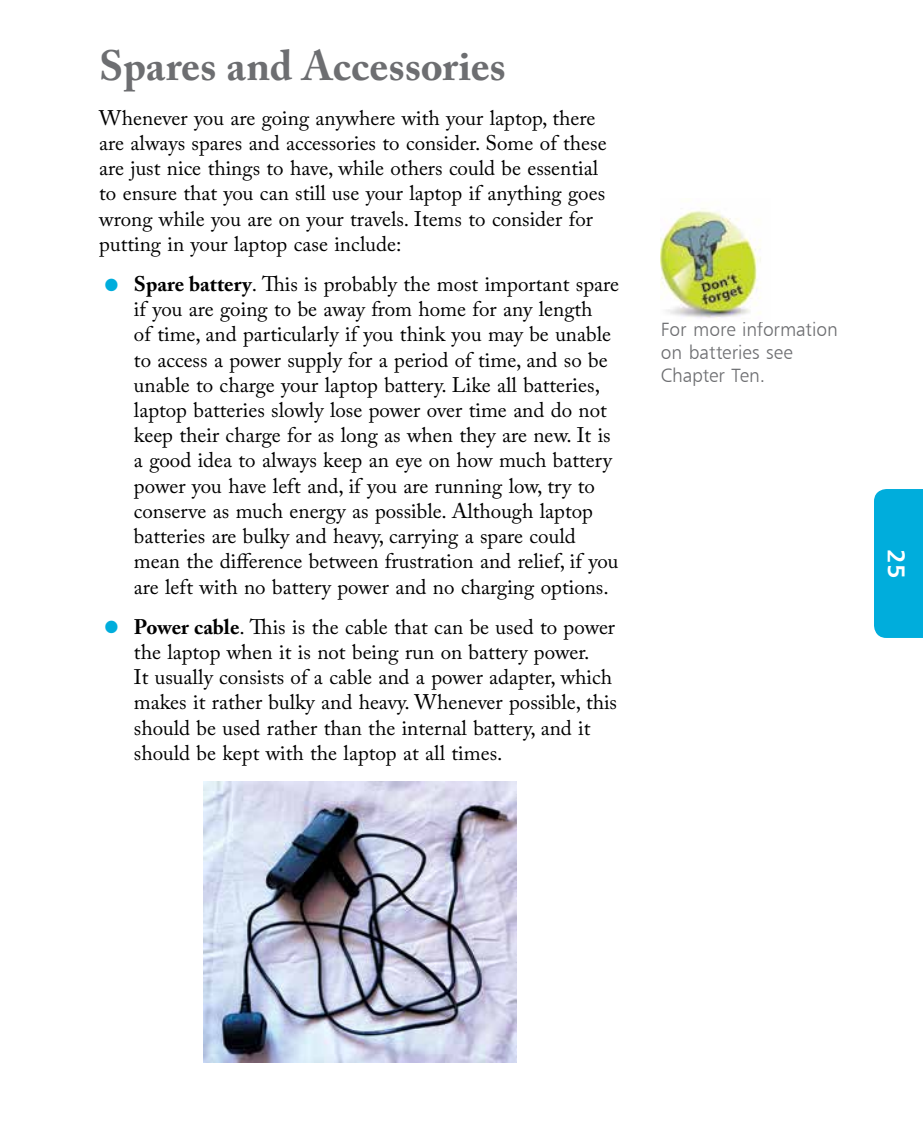
<style>
.page{position:relative;width:923px;height:1127px;background:#fff}
.page>*{position:absolute;margin:0;border:0;box-sizing:border-box;transform-origin:0 0}
.t1{font:700 42px "Adobe Caslon Pro";color:#6d6e71}
.t2{font:24.5px "Humanist 777 BT Bold B";color:#fff}
.t3{font:21px/25.2px "Adobe Caslon Pro";color:#000}
.t4{font:19.25px/23.1px "Humanist 777 BT Light B";letter-spacing:-.005em;color:#6d6e71}
.s1{font-family:"Humanist 777 BT Bold B";font-size:42px;color:#00addc}
.s2{font-weight:700}
</style>
<div class="page">
<div style="left:874px;top:489px;width:49px;height:148px;background:#00addc"></div>
<img style="left:203px;top:781px;width:313px;height:280px">
<img style="left:661px;top:208px;width:100px;height:111px">
<h1 class="t1" style="left:99px;top:41px;width:408px">Spares and Accessories</h1>
<p class="t3" style="left:99px;top:105px;width:509px">Whenever you are going anywhere with your laptop, there are always spares and accessories to consider. Some of these are just nice things to have, while others could be essential to ensure that you can still use your laptop if anything goes wrong while you are on your travels. Items to consider for putting in your laptop case include:</p>
<p class="t3" style="left:134px;top:271px;width:486px;text-indent:-35px"><span class="s1">•</span> <span class="s2">Spare battery</span>. This is probably the most important spare if you are going to be away from home for any length<br>of time, and particularly if you think you may be unable to access a power supply for a period of time, and so be unable to charge your laptop battery. Like all batteries, laptop batteries slowly lose power over time and do not keep their charge for as long as when they are new. It is a good idea to always keep an eye on how much battery power you have left and, if you are running low, try to conserve as much energy as possible. Although laptop batteries are bulky and heavy, carrying a spare could mean the difference between frustration and relief, if you are left with no battery power and no charging options.</p>
<p class="t3" style="left:134px;top:613px;width:484px;text-indent:-35px"><span class="s1">•</span> <span class="s2">Power cable</span>. This is the cable that can be used to power the laptop when it is not being run on battery power.<br>It usually consists of a cable and a power adapter, which makes it rather bulky and heavy. Whenever possible, this should be used rather than the internal battery, and it should be kept with the laptop at all times.</p>
<p class="t4" style="left:661px;top:317px;width:178px">For more information on batteries see<br>Chapter Ten.</p>
<p class="t2" style="left:911px;top:549px;width:31px;rotate:90deg">25</p>
</div>
